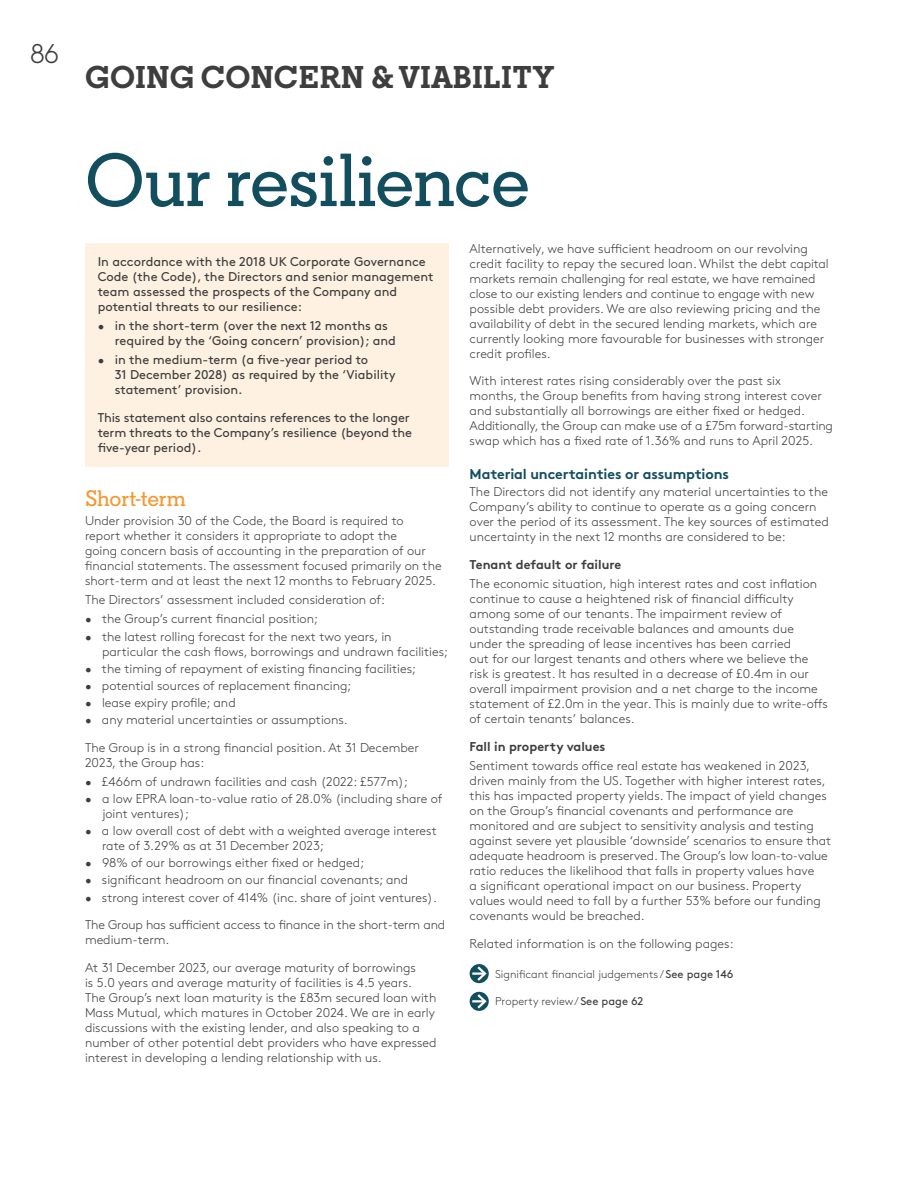
<style>
.page{position:relative;width:918px;height:1188px;background:#fff}
.page>*{position:absolute;margin:0;border:0;box-sizing:border-box;transform-origin:0 0}
.t1{font:500 75px "Regular SLAB";letter-spacing:-.015em;color:#124e5e}
.t2{font:700 31.5px "Regular SLAB";letter-spacing:.01em;color:#3e3e3f}
.t3{font:300 27px "Brown Std";color:#3e3e3f}
.t4{font:500 22.5px "Regular SLAB";letter-spacing:-.01em;color:#f59831}
.t5{font:700 14.25px "Brown Std";letter-spacing:-.01em;color:#124e5e}
.t6{font:300 12.75px/15px "Brown Std";color:#3e3e3f}
.t7{font:12.75px/15px "Brown Std";color:#3e3e3f}
.t8{font:700 12.75px "Brown Std";color:#3e3e3f}
.t9{font:300 11.25px "Brown Std";color:#3e3e3f}
.s1{font-weight:300}
.s2{font-weight:400}
</style>
<div class="page">
<div style="left:470px;top:964px;width:19px;height:19px;background:#124e5e;border-radius:50%"></div>
<svg style="left:472px;top:964px;width:16px;height:19px"></svg>
<div style="left:470px;top:992px;width:19px;height:19px;background:#124e5e;border-radius:50%"></div>
<svg style="left:472px;top:992px;width:16px;height:19px"></svg>
<div style="left:85px;top:243px;width:363px;height:224px;background:#fef1e1"></div>
<h3 class="t3" style="left:30px;top:43px;width:31px">86</h3>
<h2 class="t2" style="left:85px;top:59px;width:471px">GOING CONCERN &amp; VIABILITY</h2>
<h1 class="t1" style="left:85px;top:152px;width:446px">Our resilience</h1>
<p class="t7" style="left:98px;top:255px;width:337px">In accordance with the 2018 UK Corporate Governance Code (the Code), the Directors and senior management team assessed the prospects of the Company and potential threats to our resilience:</p>
<p class="t7" style="left:115px;top:319px;width:283px;text-indent:-17px"><span class="s1">•</span> in the short-term (over the next 12 months as required by the ‘Going concern’ provision); and</p>
<p class="t7" style="left:115px;top:353px;width:282px;text-indent:-17px"><span class="s1">•</span> in the medium-term (a five-year period to<br>31 December 2028) as required by the ‘Viability statement’ provision.</p>
<p class="t7" style="left:98px;top:411px;width:316px">This statement also contains references to the longer term threats to the Company’s resilience (beyond the five-year period).</p>
<h3 class="t4" style="left:85px;top:490px;width:102px">Short-term</h3>
<p class="t6" style="left:85px;top:514px;width:358px">Under provision 30 of the Code, the Board is required to report whether it considers it appropriate to adopt the<br>going concern basis of accounting in the preparation of our financial statements. The assessment focused primarily on the short-term and at least the next 12 months to February 2025.</p>
<p class="t6" style="left:85px;top:594px;width:302px">The Directors’ assessment included consideration of:</p>
<p class="t6" style="left:85px;top:613px;width:234px">• the Group’s current financial position;</p>
<p class="t6" style="left:102px;top:630px;width:348px;text-indent:-17px">• the latest rolling forecast for the next two years, in particular the cash flows, borrowings and undrawn facilities;</p>
<p class="t6" style="left:85px;top:662px;width:333px">• the timing of repayment of existing financing facilities;</p>
<p class="t6" style="left:85px;top:679px;width:268px">• potential sources of replacement financing;</p>
<p class="t6" style="left:85px;top:696px;width:152px">• lease expiry profile; and</p>
<p class="t6" style="left:85px;top:707px;width:336px;line-height:27.8px">• any material uncertainties or assumptions.<br>The Group is in a strong financial position. At 31 December</p>
<p class="t6" style="left:85px;top:756px;width:121px">2023, the Group has:</p>
<p class="t6" style="left:85px;top:775px;width:324px">• £466m of undrawn facilities and cash (2022: £577m);</p>
<p class="t6" style="left:102px;top:793px;width:342px;text-indent:-17px">• a low EPRA loan-to-value ratio of 28.0% (including share of joint ventures);</p>
<p class="t6" style="left:102px;top:825px;width:336px;text-indent:-17px">• a low overall cost of debt with a weighted average interest rate of 3.29% as at 31 December 2023;</p>
<p class="t6" style="left:85px;top:857px;width:281px">• 98% of our borrowings either fixed or hedged;</p>
<p class="t6" style="left:85px;top:874px;width:325px">• significant headroom on our financial covenants; and</p>
<p class="t6" style="left:85px;top:885px;width:362px;line-height:27.8px">• strong interest cover of 414% (inc. share of joint ventures).<br>The Group has sufficient access to finance in the short-term and</p>
<p class="t6" style="left:85px;top:927px;width:332px;line-height:27.8px">medium-term.<br>At 31 December 2023, our average maturity of borrowings</p>
<p class="t6" style="left:85px;top:976px;width:353px">is 5.0 years and average maturity of facilities is 4.5 years.<br>The Group’s next loan maturity is the £83m secured loan with Mass Mutual, which matures in October 2024. We are in early discussions with the existing lender, and also speaking to a number of other potential debt providers who have expressed interest in developing a lending relationship with us.</p>
<p class="t6" style="left:470px;top:242px;width:361px">Alternatively, we have sufficient headroom on our revolving credit facility to repay the secured loan. Whilst the debt capital markets remain challenging for real estate, we have remained close to our existing lenders and continue to engage with new possible debt providers. We are also reviewing pricing and the availability of debt in the secured lending markets, which are currently looking more favourable for businesses with stronger credit profiles.</p>
<p class="t6" style="left:470px;top:375px;width:365px">With interest rates rising considerably over the past six<br>months, the Group benefits from having strong interest cover and substantially all borrowings are either fixed or hedged.<br>Additionally, the Group can make use of a £75m forward-starting swap which has a fixed rate of 1.36% and runs to April 2025.</p>
<p class="t5" style="left:470px;top:469px;width:261px">Material uncertainties or assumptions</p>
<p class="t6" style="left:470px;top:486px;width:361px">The Directors did not identify any material uncertainties to the Company’s ability to continue to operate as a going concern over the period of its assessment. The key sources of estimated uncertainty in the next 12 months are considered to be:</p>
<p class="t8" style="left:470px;top:560px;width:153px">Tenant default or failure</p>
<p class="t6" style="left:470px;top:578px;width:360px">The economic situation, high interest rates and cost inflation continue to cause a heightened risk of financial difficulty among some of our tenants. The impairment review of outstanding trade receivable balances and amounts due under the spreading of lease incentives has been carried<br>out for our largest tenants and others where we believe the risk is greatest. It has resulted in a decrease of £0.4m in our overall impairment provision and a net charge to the income statement of £2.0m in the year. This is mainly due to write-offs of certain tenants’ balances.</p>
<p class="t8" style="left:470px;top:742px;width:137px">Fall in property values</p>
<p class="t6" style="left:470px;top:759px;width:363px">Sentiment towards office real estate has weakened in 2023, driven mainly from the US. Together with higher interest rates, this has impacted property yields. The impact of yield changes on the Group’s financial covenants and performance are monitored and are subject to sensitivity analysis and testing against severe yet plausible ‘downside’ scenarios to ensure that adequate headroom is preserved. The Group’s low loan-to-value ratio reduces the likelihood that falls in property values have<br>a significant operational impact on our business. Property values would need to fall by a further 53% before our funding covenants would be breached.</p>
<p class="t6" style="left:470px;top:937px;width:265px">Related information is on the following pages:</p>
<p class="t9" style="left:495px;top:969px;width:240px">Significant financial judgements / <span class="s2">See page 146</span></p>
<p class="t9" style="left:495px;top:997px;width:150px">Property review / <span class="s2">See page 62</span></p>
</div>
